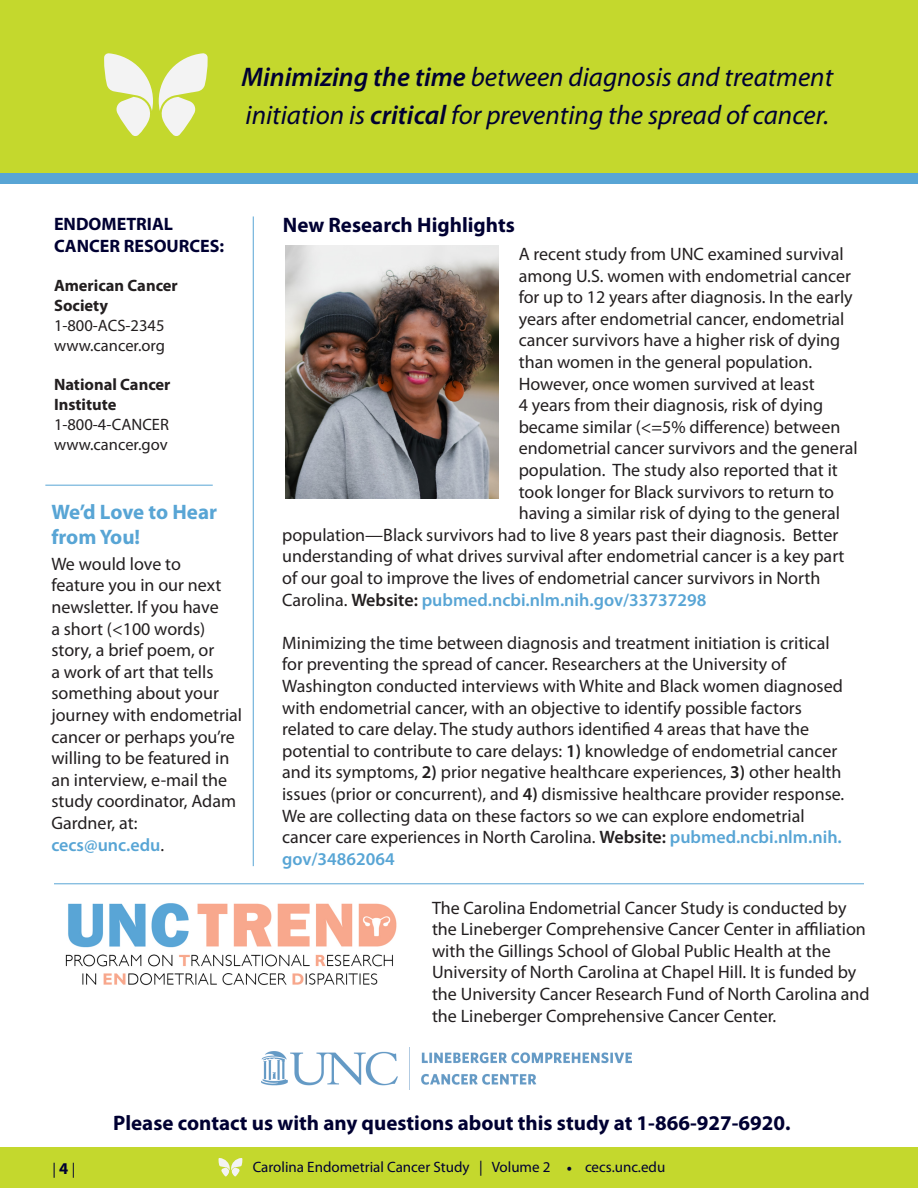
<style>
.page{position:relative;width:918px;height:1188px;background:#fff}
.page>*{position:absolute;margin:0;border:0;box-sizing:border-box;transform-origin:0 0}
.H2{font:italic 27px/37.5px "Myriad Pro";color:#000032}
.H2-2{font:700 21px "Myriad Pro";color:#000032}
.H2-3{font:700 21px/25.2px "Myriad Pro";letter-spacing:-.005em;color:#58a5d5}
.P{font:18px/21.6px "Myriad Pro";color:#231f20}
.P-2{font:600 18px "Myriad Pro";color:#58a5d5}
.H3{font:700 18px/21.6px "Myriad Pro";color:#000032}
.P-3{font:16.5px "Myriad Pro";color:#231f20}
.P-4{font:700 16.5px/19.8px "Myriad Pro";color:#231f20}
.t1{font:15px "Myriad Pro";color:#000032}
.s1{font-weight:600}
.s2{font-weight:600;color:#58a5d5}
.s3{font-weight:400;color:#231f20}
.s4{color:#231f20}
.s5{font-weight:700;font-size:16.5px}
.s6{font-family:"Minion Pro"}
</style>
<div class="page">
<div style="left:0;top:1148px;width:918px;height:40px;background:#c4d82d"></div>
<svg style="left:219px;top:1158px;width:23px;height:19px"></svg>
<img style="left:65px;top:903px;width:332px;height:83px">
<hr style="left:253px;top:216px;width:1px;height:650px;background:#58a5d5">
<div style="left:0;top:0;width:918px;height:184px;background:#c4d82d"></div>
<div style="left:0;top:173px;width:918px;height:11px;background:#58a5d5"></div>
<img style="left:261px;top:1048px;width:370px;height:42px">
<hr style="left:54px;top:883px;width:810px;height:1px;background:#58a5d5">
<hr style="left:45px;top:485px;width:168px;height:1px;background:#58a5d5">
<img style="left:285px;top:246px;width:213px;height:252px">
<svg style="left:104px;top:53px;width:49px;height:83px"></svg>
<svg style="left:159px;top:53px;width:49px;height:83px"></svg>
<p class="H2" style="left:241px;top:58px;width:593px"><span class="s1">Minimizing the time</span> between diagnosis and treatment initiation is <span class="s1">critical</span> for preventing the spread of cancer.</p>
<p class="H3" style="left:54px;top:213px;width:172px">ENDOMETRIAL<br>CANCER RESOURCES:</p>
<p class="P-4" style="left:54px;top:275px;width:125px">American Cancer<br>Society</p>
<p class="P-3" style="left:54px;top:315px;width:112px">1-800-ACS-2345</p>
<p class="P-3" style="left:54px;top:335px;width:113px">www.cancer.org</p>
<p class="P-4" style="left:54px;top:374px;width:118px">National Cancer<br>Institute</p>
<p class="P-3" style="left:54px;top:414px;width:116px">1-800-4-CANCER</p>
<p class="P-3" style="left:54px;top:434px;width:115px">www.cancer.gov</p>
<p class="H2-3" style="left:51px;top:498px;width:167px">We’d Love to Hear from You!</p>
<p class="P" style="left:51px;top:553px;width:192px">We would love to<br>feature you in our next newsletter. If you have<br>a short (&lt;100 words) story, a brief poem, or<br>a work of art that tells something about your journey with endometrial cancer or perhaps you’re willing to be featured in an interview, e-mail the study coordinator, Adam<br>Gardner, at: <span class="s2">cecs@unc.edu</span>.</p>
<p class="H2-2" style="left:283px;top:211px;width:233px">New Research Highlights</p>
<p class="P" style="left:519px;top:243px;width:327px">A recent study from UNC examined survival</p>
<p class="P" style="left:519px;top:264px;width:334px">among U.S. women with endometrial cancer</p>
<p class="P" style="left:519px;top:286px;width:336px">for up to 12 years after diagnosis. In the early</p>
<p class="P" style="left:519px;top:308px;width:327px">years after endometrial cancer, endometrial</p>
<p class="P" style="left:519px;top:329px;width:323px">cancer survivors have a higher risk of dying</p>
<p class="P" style="left:519px;top:351px;width:295px">than women in the general population.</p>
<p class="P" style="left:519px;top:372px;width:298px">However, once women survived at least</p>
<p class="P" style="left:519px;top:394px;width:306px">4 years from their diagnosis, risk of dying</p>
<p class="P" style="left:519px;top:416px;width:323px">became similar (&lt;=5% difference) between</p>
<p class="P" style="left:519px;top:437px;width:341px">endometrial cancer survivors and the general</p>
<p class="P" style="left:519px;top:459px;width:321px">population. The study also reported that it</p>
<p class="P" style="left:519px;top:480px;width:317px">took longer for Black survivors to return to</p>
<p class="P" style="left:519px;top:502px;width:323px">having a similar risk of dying to the general</p>
<p class="P" style="left:282px;top:524px;width:558px">population—Black survivors had to live 8 years past their diagnosis. Better</p>
<p class="P" style="left:282px;top:545px;width:564px">understanding of what drives survival after endometrial cancer is a key part</p>
<p class="P" style="left:282px;top:567px;width:540px">of our goal to improve the lives of endometrial cancer survivors in North</p>
<p class="P-2" style="left:282px;top:588px;width:426px"><span class="s3">Carolina.</span> <span class="s4">Website:</span> pubmed.ncbi.nlm.nih.gov/33737298</p>
<p class="P" style="left:282px;top:632px;width:564px">Minimizing the time between diagnosis and treatment initiation is critical for preventing the spread of cancer. Researchers at the University of Washington conducted interviews with White and Black women diagnosed with endometrial cancer, with an objective to identify possible factors related to care delay. The study authors identified 4 areas that have the potential to contribute to care delays: <span class="s1">1)</span> knowledge of endometrial cancer and its symptoms, <span class="s1">2)</span> prior negative healthcare experiences, <span class="s1">3)</span> other health issues (prior or concurrent), and <span class="s1">4)</span> dismissive healthcare provider response.<br>We are collecting data on these factors so we can explore endometrial cancer care experiences in North Carolina. <span class="s1">Website:</span> <span class="s2">pubmed.ncbi.nlm.nih. gov/34862064</span></p>
<p class="P" style="left:432px;top:896px;width:439px">The Carolina Endometrial Cancer Study is conducted by the Lineberger Comprehensive Cancer Center in affiliation with the Gillings School of Global Public Health at the University of North Carolina at Chapel Hill. It is funded by the University Cancer Research Fund of North Carolina and the Lineberger Comprehensive Cancer Center.</p>
<p class="H2-2" style="left:113px;top:1109px;width:679px">Please contact us with any questions about this study at 1-866-927-6920.</p>
<p class="t1" style="left:52px;top:1159px;width:25px">| <span class="s5">4</span> |</p>
<p class="t1" style="left:253px;top:1158px;width:414px">Carolina Endometrial Cancer Study | Volume 2 <span class="s6">•</span> cecs.unc.edu</p>
</div>
